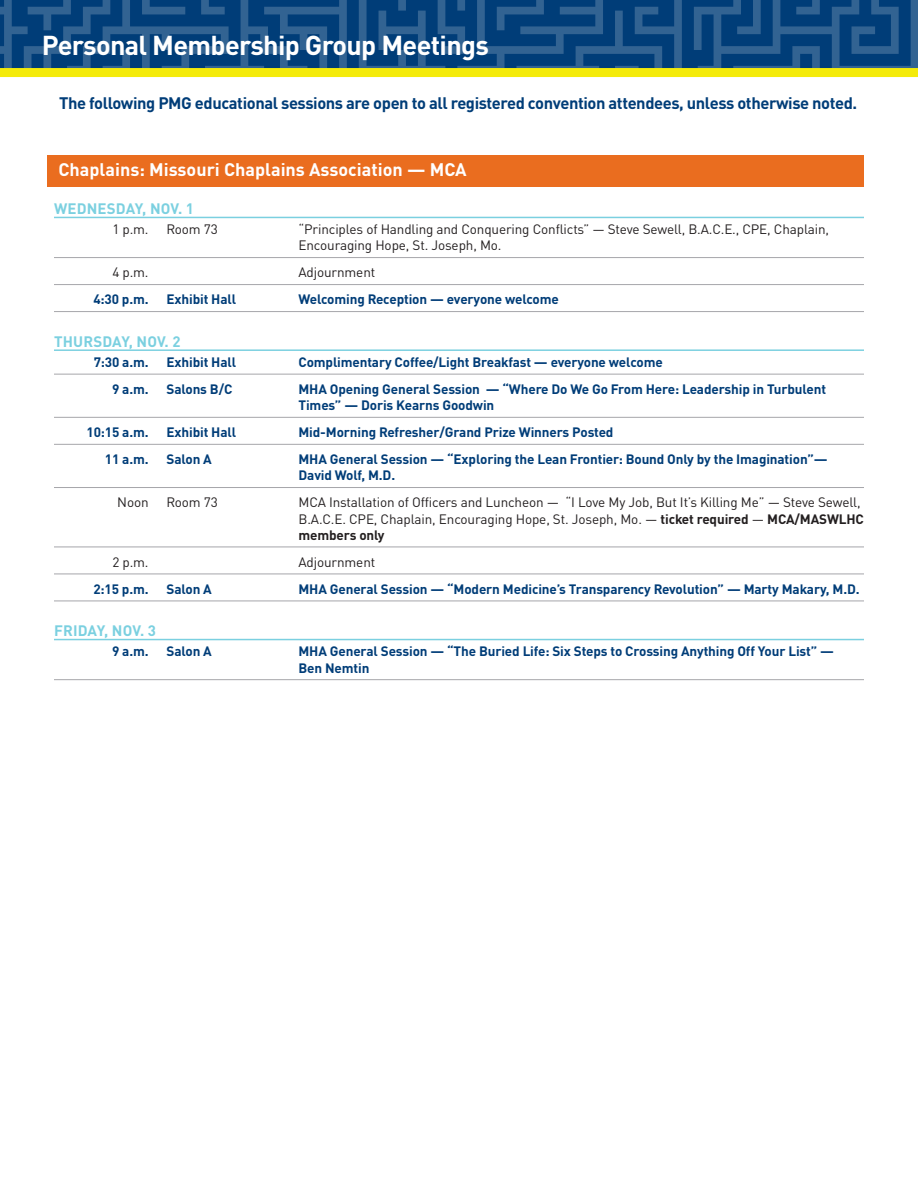
<style>
.page{position:relative;width:918px;height:1188px;background:#fff}
.page>*{position:absolute;margin:0;border:0;box-sizing:border-box;transform-origin:0 0}
.t1{font:700 27px "DINOT";letter-spacing:-.025em;color:#fff}
.PMG_group_heading{font:700 18px "DINOT";color:#fff}
.t2{font:700 16.5px "DINOT";letter-spacing:-.025em;color:#003d78}
.PMG_date{font:700 15px "DINOT";letter-spacing:.01em;color:#7bd0e0}
.PMG_agenda-highlight{font:700 13.5px/16.2px "DINOT";letter-spacing:-.01em;color:#003d78}
.PMG_agenda{font:13.5px/16.2px "DINOT";letter-spacing:-.01em;color:#231f20}
.s1{font-weight:700}
</style>
<div class="page">
<svg style="left:229px;top:0;width:689px;height:68px;background:#124a81"></svg>
<svg style="left:0;top:0;width:229px;height:68px;background:#134b81"></svg>
<div style="left:0;top:68px;width:918px;height:9px;background:#f4eb0a"></div>
<div style="left:47px;top:155px;width:817px;height:32px;background:#ea6d1f"></div>
<hr style="left:54px;top:217px;width:810px;height:1px;background:#7bd0e0">
<hr style="left:54px;top:257px;width:810px;height:1px;background:#a6a6aa">
<hr style="left:54px;top:284px;width:810px;height:1px;background:#a6a6aa">
<hr style="left:54px;top:311px;width:810px;height:1px;background:#a6a6aa">
<hr style="left:54px;top:349px;width:810px;height:2px;background:#7bd0e0">
<hr style="left:54px;top:374px;width:810px;height:1px;background:#a6a6aa">
<hr style="left:54px;top:417px;width:810px;height:1px;background:#a6a6aa">
<hr style="left:54px;top:444px;width:810px;height:1px;background:#a6a6aa">
<hr style="left:54px;top:487px;width:810px;height:1px;background:#a6a6aa">
<hr style="left:54px;top:547px;width:810px;height:1px;background:#a6a6aa">
<hr style="left:54px;top:574px;width:810px;height:1px;background:#a6a6aa">
<hr style="left:54px;top:601px;width:810px;height:1px;background:#a6a6aa">
<hr style="left:54px;top:639px;width:810px;height:1px;background:#7bd0e0">
<hr style="left:54px;top:679px;width:810px;height:1px;background:#a6a6aa">
<h1 class="t1" style="left:42px;top:28px;width:449px">Personal Membership Group Meetings</h1>
<p class="t2" style="left:59px;top:93px;width:800px">The following PMG educational sessions are open to all registered convention attendees, unless otherwise noted.</p>
<p class="PMG_group_heading" style="left:58px;top:157px;width:410px">Chaplains: Missouri Chaplains Association — MCA</p>
<p class="PMG_date" style="left:54px;top:199px;width:141px">WEDNESDAY, NOV. 1</p>
<p class="PMG_agenda" style="left:112px;top:221px;width:38px">1 p.m.</p>
<p class="PMG_agenda" style="left:166px;top:221px;width:53px">Room 73</p>
<p class="PMG_agenda" style="left:298px;top:221px;width:532px">“Principles of Handling and Conquering Conflicts” — Steve Sewell, B.A.C.E., CPE, Chaplain,<br>Encouraging Hope, St. Joseph, Mo.</p>
<p class="PMG_agenda" style="left:112px;top:264px;width:38px">4 p.m.</p>
<p class="PMG_agenda" style="left:298px;top:264px;width:78px">Adjournment</p>
<p class="PMG_agenda-highlight" style="left:93px;top:291px;width:57px">4:30 p.m.</p>
<p class="PMG_agenda-highlight" style="left:166px;top:291px;width:71px">Exhibit Hall</p>
<p class="PMG_agenda-highlight" style="left:298px;top:291px;width:262px">Welcoming Reception — everyone welcome</p>
<p class="PMG_date" style="left:54px;top:332px;width:128px">THURSDAY, NOV. 2</p>
<p class="PMG_agenda-highlight" style="left:94px;top:354px;width:56px">7:30 a.m.</p>
<p class="PMG_agenda-highlight" style="left:166px;top:354px;width:71px">Exhibit Hall</p>
<p class="PMG_agenda-highlight" style="left:298px;top:354px;width:366px">Complimentary Coffee/Light Breakfast — everyone welcome</p>
<p class="PMG_agenda-highlight" style="left:112px;top:381px;width:38px">9 a.m.</p>
<p class="PMG_agenda-highlight" style="left:166px;top:381px;width:67px">Salons B/C</p>
<p class="PMG_agenda-highlight" style="left:298px;top:381px;width:529px">MHA Opening General Session — “Where Do We Go From Here: Leadership in Turbulent<br>Times” — Doris Kearns Goodwin</p>
<p class="PMG_agenda-highlight" style="left:86px;top:424px;width:64px">10:15 a.m.</p>
<p class="PMG_agenda-highlight" style="left:166px;top:424px;width:71px">Exhibit Hall</p>
<p class="PMG_agenda-highlight" style="left:298px;top:424px;width:317px">Mid-Morning Refresher/Grand Prize Winners Posted</p>
<p class="PMG_agenda-highlight" style="left:105px;top:451px;width:45px">11 a.m.</p>
<p class="PMG_agenda-highlight" style="left:166px;top:451px;width:47px">Salon A</p>
<p class="PMG_agenda-highlight" style="left:298px;top:451px;width:531px">MHA General Session — “Exploring the Lean Frontier: Bound Only by the Imagination”—<br>David Wolf, M.D.</p>
<p class="PMG_agenda" style="left:117px;top:494px;width:33px">Noon</p>
<p class="PMG_agenda" style="left:166px;top:494px;width:53px">Room 73</p>
<p class="PMG_agenda" style="left:298px;top:494px;width:567px">MCA Installation of Officers and Luncheon — “I Love My Job, But It’s Killing Me” — Steve Sewell,<br>B.A.C.E. CPE, Chaplain, Encouraging Hope, St. Joseph, Mo. — <span class="s1">ticket required</span> — <span class="s1">MCA/MASWLHC members only</span></p>
<p class="PMG_agenda" style="left:112px;top:554px;width:38px">2 p.m.</p>
<p class="PMG_agenda" style="left:298px;top:554px;width:78px">Adjournment</p>
<p class="PMG_agenda-highlight" style="left:93px;top:580px;width:57px">2:15 p.m.</p>
<p class="PMG_agenda-highlight" style="left:166px;top:580px;width:47px">Salon A</p>
<p class="PMG_agenda-highlight" style="left:298px;top:580px;width:563px">MHA General Session — “Modern Medicine’s Transparency Revolution” — Marty Makary, M.D.</p>
<p class="PMG_date" style="left:54px;top:621px;width:103px">FRIDAY, NOV. 3</p>
<p class="PMG_agenda-highlight" style="left:112px;top:643px;width:38px">9 a.m.</p>
<p class="PMG_agenda-highlight" style="left:166px;top:643px;width:47px">Salon A</p>
<p class="PMG_agenda-highlight" style="left:298px;top:643px;width:537px">MHA General Session — “The Buried Life: Six Steps to Crossing Anything Off Your List” —<br>Ben Nemtin</p>
</div>
